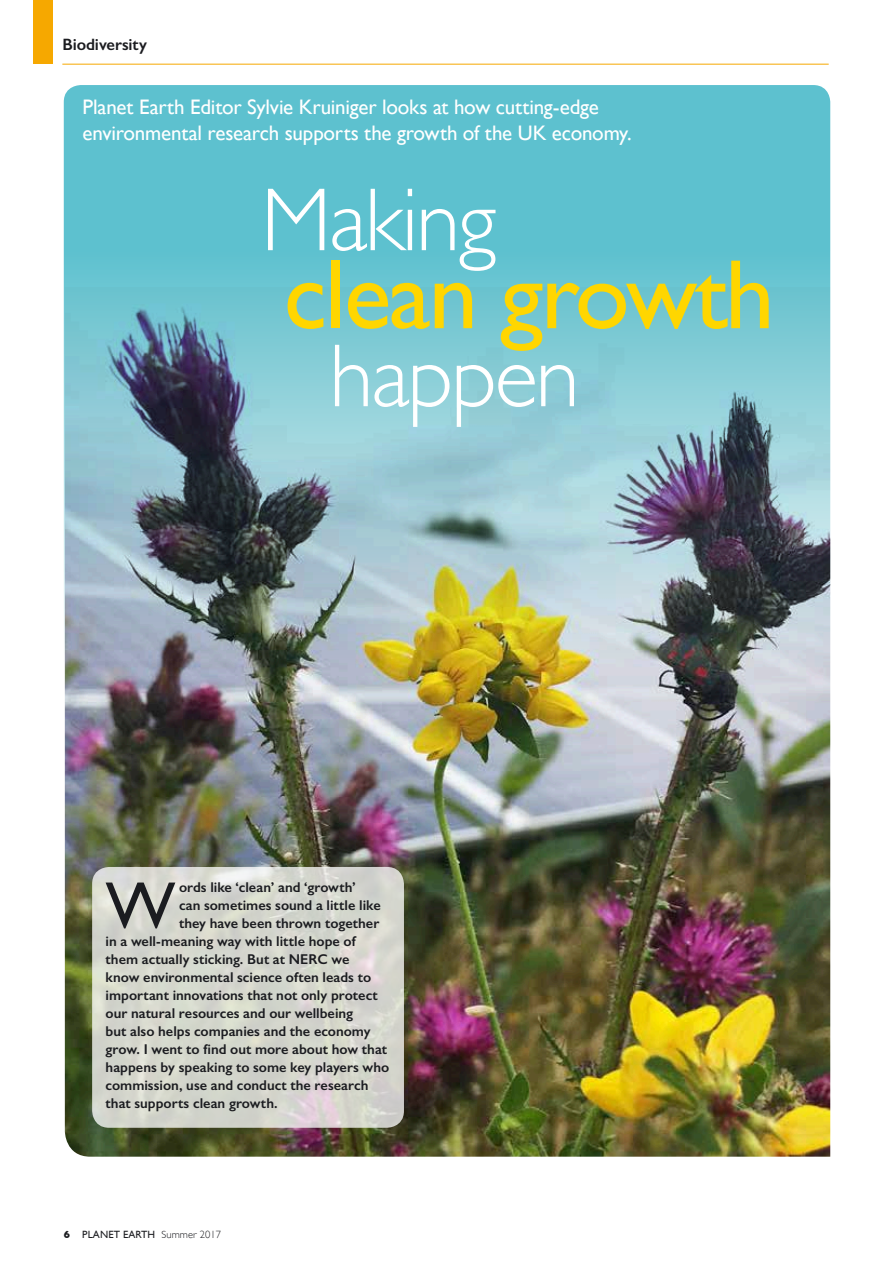
<style>
.page{position:relative;width:893px;height:1263px;background:#fff}
.page>*{position:absolute;margin:0;border:0;box-sizing:border-box;transform-origin:0 0}
.New_main_heading{font:99px "Gill Sans";letter-spacing:-.025em;color:#ffd600}
.New_main_heading-2{font:300 90px "Gill Sans";letter-spacing:-.025em;color:#fff}
.body_copy{font:67.05px "Gill Sans";color:#1b1c20}
.Intro_para{font:21px/25.5px "Gill Sans";letter-spacing:-.01em;color:#fff}
.t1{font:600 16.5px "Gill Sans";letter-spacing:-.005em;color:#1b1c20}
.body_copy-2{font:600 14.25px "Gill Sans";color:#1b1c20}
.t2{font:10.5px "Gill Sans";letter-spacing:.01em;color:#1b1c20}
.s1{font-weight:700}
.s2{font-weight:300}
</style>
<div class="page">
<hr style="left:62px;top:64px;width:767px;height:1px;background:#f6a800">
<div style="left:34px;top:0;width:19px;height:64px;background:#f6a800"></div>
<img style="left:65px;top:732px;width:765px;height:425px">
<img style="left:64px;top:85px;width:766px;height:660px;border-radius:17px">
<svg style="left:92px;top:867px;width:312px;height:261px;background:#d5d6ce"></svg>
<p class="t1" style="left:62px;top:34px;width:86px">Biodiversity</p>
<h1 class="Intro_para" style="left:82px;top:94px;width:551px">Planet Earth Editor Sylvie Kruiniger looks at how cutting-edge environmental research supports the growth of the UK economy.</h1>
<p class="New_main_heading-2" style="left:261px;top:150px;width:237px">Making</p>
<p class="New_main_heading" style="left:284px;top:236px;width:492px">clean growth</p>
<p class="New_main_heading-2" style="left:329px;top:306px;width:252px">happen</p>
<p class="body_copy" style="left:106px;top:866px;width:71px">W</p>
<p class="body_copy-2" style="left:179px;top:879px;width:178px">ords like ‘clean’ and ‘growth’</p>
<p class="body_copy-2" style="left:179px;top:897px;width:203px">can sometimes sound a little like</p>
<p class="body_copy-2" style="left:179px;top:915px;width:202px">they have been thrown together</p>
<p class="body_copy-2" style="left:106px;top:933px;width:252px">in a well-meaning way with little hope of</p>
<p class="body_copy-2" style="left:106px;top:951px;width:245px">them actually sticking. But at NERC we</p>
<p class="body_copy-2" style="left:106px;top:969px;width:267px">know environmental science often leads to</p>
<p class="body_copy-2" style="left:106px;top:987px;width:274px">important innovations that not only protect</p>
<p class="body_copy-2" style="left:106px;top:1005px;width:249px">our natural resources and our wellbeing</p>
<p class="body_copy-2" style="left:106px;top:1023px;width:267px">but also helps companies and the economy</p>
<p class="body_copy-2" style="left:106px;top:1041px;width:283px">grow. I went to find out more about how that</p>
<p class="body_copy-2" style="left:106px;top:1059px;width:285px">happens by speaking to some key players who</p>
<p class="body_copy-2" style="left:106px;top:1077px;width:264px">commission, use and conduct the research</p>
<p class="body_copy-2" style="left:106px;top:1095px;width:174px">that supports clean growth.</p>
<p class="t2" style="left:64px;top:1228px;width:159px"><span class="s1">6</span> PLANET EARTH <span class="s2">Summer 2017</span></p>
</div>
